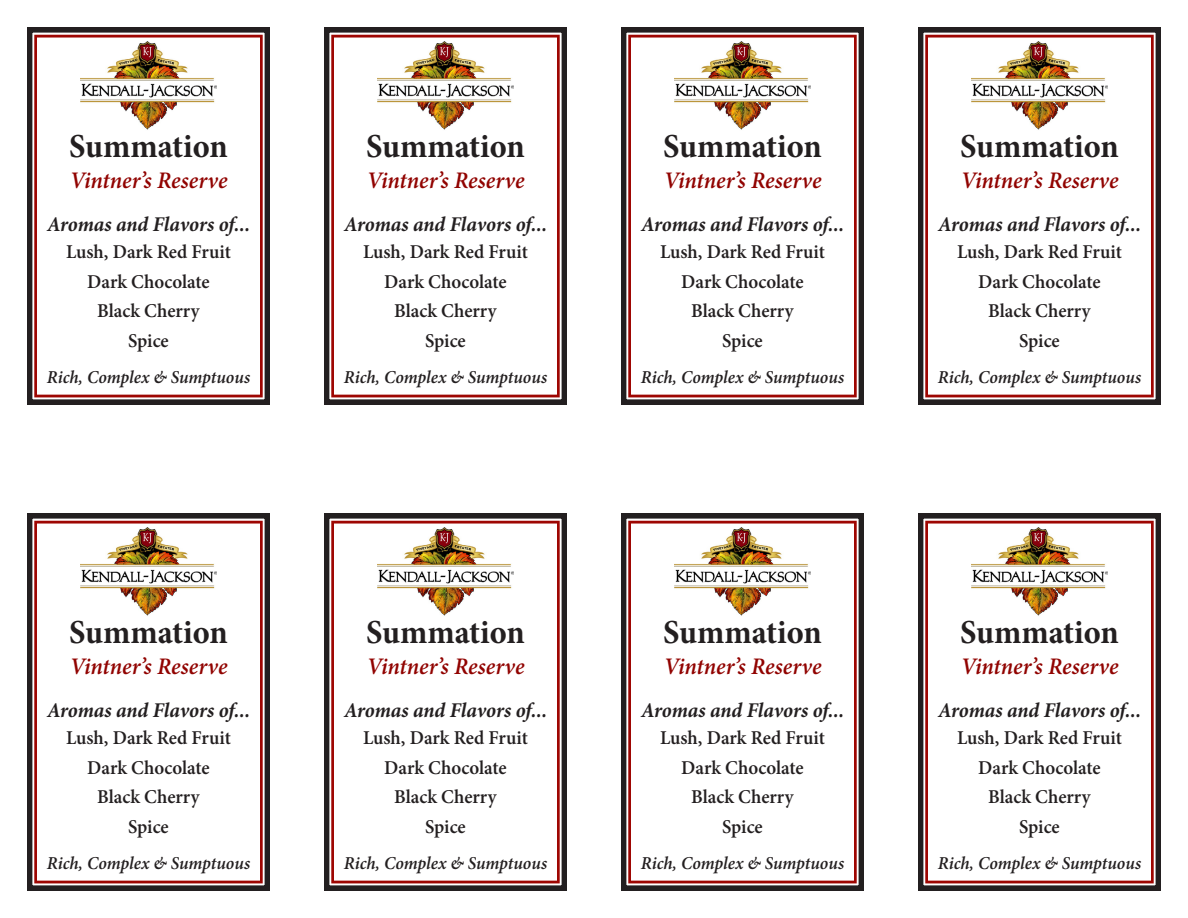
<style>
.page{position:relative;width:1188px;height:918px;background:#fff}
.page>*{position:absolute;margin:0;border:0;box-sizing:border-box;transform-origin:0 0}
.t1{font:700 33.6px "Minion Pro";letter-spacing:-.005em;color:#231f20;scale:.96 1}
.t2{font:italic 600 23.85px "Minion Pro";color:#910300;scale:.96 1}
.t3{font:italic 700 21px "Minion Pro";letter-spacing:-.005em;color:#231f20;scale:.96 1}
.t4{font:600 19.65px/29.4px "Minion Pro";color:#231f20;text-align:center;scale:.96 1}
.t5{font:italic 600 18.15px "Minion Pro";letter-spacing:-.005em;color:#231f20;scale:.96 1}
</style>
<div class="page">
<div style="left:27px;top:27px;width:243px;height:378px;border:5px solid #231f20"></div>
<div style="left:34px;top:35px;width:229px;height:362px;border:3px solid #9e0602"></div>
<img style="left:80px;top:41px;width:137px;height:89px">
<div style="left:324px;top:27px;width:243px;height:378px;border:5px solid #231f20"></div>
<div style="left:331px;top:35px;width:229px;height:362px;border:3px solid #9e0602"></div>
<img style="left:377px;top:41px;width:137px;height:89px">
<div style="left:621px;top:27px;width:243px;height:378px;border:5px solid #231f20"></div>
<div style="left:628px;top:35px;width:229px;height:362px;border:3px solid #9e0602"></div>
<img style="left:674px;top:41px;width:137px;height:89px">
<div style="left:918px;top:27px;width:243px;height:378px;border:5px solid #231f20"></div>
<div style="left:925px;top:35px;width:229px;height:362px;border:3px solid #9e0602"></div>
<img style="left:971px;top:41px;width:137px;height:89px">
<div style="left:27px;top:513px;width:243px;height:378px;border:5px solid #231f20"></div>
<div style="left:34px;top:521px;width:229px;height:362px;border:3px solid #9e0602"></div>
<img style="left:80px;top:527px;width:137px;height:89px">
<div style="left:324px;top:513px;width:243px;height:378px;border:5px solid #231f20"></div>
<div style="left:331px;top:521px;width:229px;height:362px;border:3px solid #9e0602"></div>
<img style="left:377px;top:527px;width:137px;height:89px">
<div style="left:621px;top:513px;width:243px;height:378px;border:5px solid #231f20"></div>
<div style="left:628px;top:521px;width:229px;height:362px;border:3px solid #9e0602"></div>
<img style="left:674px;top:527px;width:137px;height:89px">
<div style="left:918px;top:513px;width:243px;height:378px;border:5px solid #231f20"></div>
<div style="left:925px;top:521px;width:229px;height:362px;border:3px solid #9e0602"></div>
<img style="left:971px;top:527px;width:137px;height:89px">
<p class="t1" style="left:69px;top:122px;width:167px">Summation</p>
<p class="t1" style="left:366px;top:122px;width:167px">Summation</p>
<p class="t1" style="left:663px;top:122px;width:167px">Summation</p>
<p class="t1" style="left:960px;top:122px;width:167px">Summation</p>
<p class="t2" style="left:70px;top:164px;width:166px">Vintner’s Reserve</p>
<p class="t2" style="left:367px;top:164px;width:166px">Vintner’s Reserve</p>
<p class="t2" style="left:664px;top:164px;width:166px">Vintner’s Reserve</p>
<p class="t2" style="left:961px;top:164px;width:166px">Vintner’s Reserve</p>
<p class="t3" style="left:47px;top:210px;width:213px">Aromas and Flavors of...</p>
<p class="t3" style="left:344px;top:210px;width:213px">Aromas and Flavors of...</p>
<p class="t3" style="left:641px;top:210px;width:213px">Aromas and Flavors of...</p>
<p class="t3" style="left:938px;top:210px;width:213px">Aromas and Flavors of...</p>
<p class="t4" style="left:66px;top:237px;width:173px">Lush, Dark Red Fruit<br>Dark Chocolate<br>Black Cherry<br>Spice</p>
<p class="t4" style="left:363px;top:237px;width:173px">Lush, Dark Red Fruit<br>Dark Chocolate<br>Black Cherry<br>Spice</p>
<p class="t4" style="left:660px;top:237px;width:173px">Lush, Dark Red Fruit<br>Dark Chocolate<br>Black Cherry<br>Spice</p>
<p class="t4" style="left:957px;top:237px;width:173px">Lush, Dark Red Fruit<br>Dark Chocolate<br>Black Cherry<br>Spice</p>
<p class="t5" style="left:47px;top:364px;width:213px">Rich, Complex &amp; Sumptuous</p>
<p class="t5" style="left:344px;top:364px;width:213px">Rich, Complex &amp; Sumptuous</p>
<p class="t5" style="left:641px;top:364px;width:213px">Rich, Complex &amp; Sumptuous</p>
<p class="t5" style="left:938px;top:364px;width:213px">Rich, Complex &amp; Sumptuous</p>
<p class="t1" style="left:69px;top:608px;width:167px">Summation</p>
<p class="t1" style="left:366px;top:608px;width:167px">Summation</p>
<p class="t1" style="left:663px;top:608px;width:167px">Summation</p>
<p class="t1" style="left:960px;top:608px;width:167px">Summation</p>
<p class="t2" style="left:70px;top:650px;width:166px">Vintner’s Reserve</p>
<p class="t2" style="left:367px;top:650px;width:166px">Vintner’s Reserve</p>
<p class="t2" style="left:664px;top:650px;width:166px">Vintner’s Reserve</p>
<p class="t2" style="left:961px;top:650px;width:166px">Vintner’s Reserve</p>
<p class="t3" style="left:47px;top:696px;width:213px">Aromas and Flavors of...</p>
<p class="t3" style="left:344px;top:696px;width:213px">Aromas and Flavors of...</p>
<p class="t3" style="left:641px;top:696px;width:213px">Aromas and Flavors of...</p>
<p class="t3" style="left:938px;top:696px;width:213px">Aromas and Flavors of...</p>
<p class="t4" style="left:66px;top:723px;width:173px">Lush, Dark Red Fruit<br>Dark Chocolate<br>Black Cherry<br>Spice</p>
<p class="t4" style="left:363px;top:723px;width:173px">Lush, Dark Red Fruit<br>Dark Chocolate<br>Black Cherry<br>Spice</p>
<p class="t4" style="left:660px;top:723px;width:173px">Lush, Dark Red Fruit<br>Dark Chocolate<br>Black Cherry<br>Spice</p>
<p class="t4" style="left:957px;top:723px;width:173px">Lush, Dark Red Fruit<br>Dark Chocolate<br>Black Cherry<br>Spice</p>
<p class="t5" style="left:47px;top:850px;width:213px">Rich, Complex &amp; Sumptuous</p>
<p class="t5" style="left:344px;top:850px;width:213px">Rich, Complex &amp; Sumptuous</p>
<p class="t5" style="left:641px;top:850px;width:213px">Rich, Complex &amp; Sumptuous</p>
<p class="t5" style="left:938px;top:850px;width:213px">Rich, Complex &amp; Sumptuous</p>
</div>
